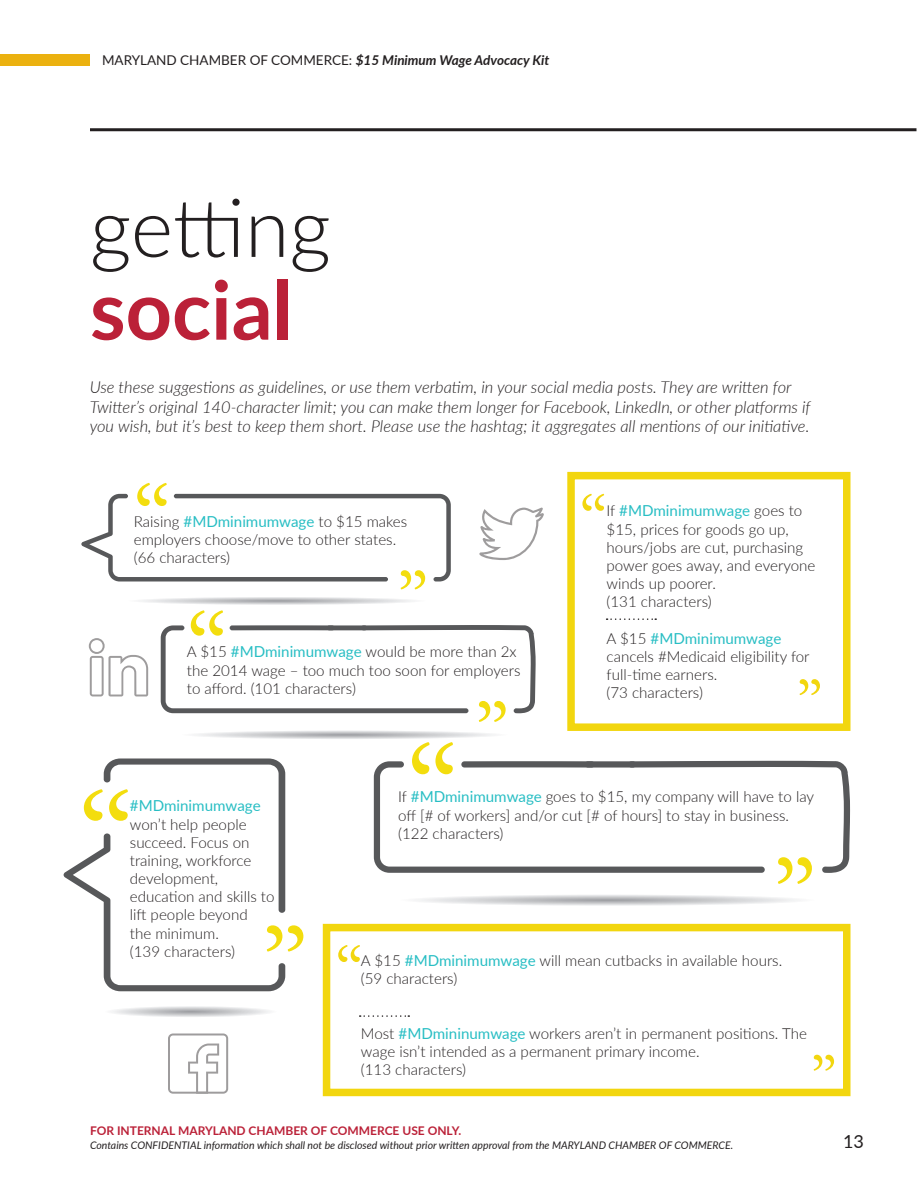
<style>
.page{position:relative;width:918px;height:1188px;background:#fff}
.page>*{position:absolute;margin:0;border:0;box-sizing:border-box;transform-origin:0 0}
.t1{font:138.6px "Adobe Garamond Pro";color:#f3dd0e}
.t2{font:136.05px "Adobe Garamond Pro";color:#f3dd0e;scale:1.1 1}
.t3{font:115.2px "Adobe Garamond Pro";color:#f3dd0e}
.t4{font:113.1px "Adobe Garamond Pro";color:#f3dd0e;scale:1.1 1}
.t5{font:109.05px "Adobe Garamond Pro";color:#f3dd0e}
.t6{font:99.75px "Adobe Garamond Pro";color:#f3dd0e}
.t7{font:90.6px "Adobe Garamond Pro";color:#f3dd0e}
.t8{font:82.95px "Adobe Garamond Pro";color:#f3dd0e}
.t9{font:300 81px "Lato";color:#231f20}
.t10{font:700 81px "Lato";color:#bb2138}
.t11{font:73.5px "Adobe Garamond Pro";color:#f2d60f}
.t12{font:69px "Adobe Garamond Pro";color:#f2d60f}
.t13{font:18px "Lato";color:#231f20}
.t14{font:italic 300 16.5px/19.8px "Lato";color:#231f20}
.t15{font:300 15.15px/18.1px "Lato";color:#231f20}
.t16{font:13.5px "Lato";color:#231f20}
.t17{font:700 12px "Lato";color:#bb2138}
.t18{font:italic 10.5px "Lato";color:#231f20}
.s1{font-weight:700;font-style:italic}
.s2{font-weight:400;color:#28bec4}
</style>
<div class="page">
<hr style="left:90px;top:128px;width:826px;height:3px;background:#231f20">
<div style="left:0;top:54px;width:90px;height:12px;background:#ebb10f"></div>
<svg style="left:140px;top:597px;width:273px;height:8px"></svg>
<svg style="left:81px;top:494px;width:370px;height:88px"></svg>
<svg style="left:195px;top:731px;width:299px;height:8px"></svg>
<svg style="left:161px;top:625px;width:375px;height:88px"></svg>
<div style="left:327px;top:625px;width:40px;height:5px;background:#57585a;border-radius:2px"></div>
<svg style="left:417px;top:895px;width:381px;height:11px"></svg>
<svg style="left:374px;top:761px;width:254px;height:112px"></svg>
<svg style="left:461px;top:761px;width:125px;height:7px"></svg>
<svg style="left:628px;top:761px;width:222px;height:112px"></svg>
<div style="left:585px;top:761px;width:51px;height:7px;background:#57585a;border-radius:3px"></div>
<svg style="left:112px;top:1006px;width:158px;height:11px"></svg>
<svg style="left:64px;top:758px;width:221px;height:233px"></svg>
<div style="left:323px;top:924px;width:527px;height:172px;border:8px solid #f2d60f"></div>
<div style="left:567px;top:472px;width:283px;height:259px;border:8px solid #f2d60f"></div>
<svg style="left:360px;top:1015px;width:49px;height:2px"></svg>
<svg style="left:607px;top:618px;width:49px;height:2px"></svg>
<svg style="left:89px;top:638px;width:59px;height:58px"></svg>
<svg style="left:479px;top:507px;width:65px;height:53px"></svg>
<svg style="left:168px;top:1034px;width:60px;height:60px"></svg>
<p class="t16" style="left:102px;top:50px;width:449px">MARYLAND CHAMBER OF COMMERCE: <span class="s1">$15 Minimum Wage Advocacy Kit</span></p>
<p class="t9" style="left:90px;top:171px;width:242px">getting</p>
<p class="t10" style="left:90px;top:251px;width:204px">social</p>
<p class="t14" style="left:90px;top:376px;width:723px">Use these suggestions as guidelines, or use them verbatim, in your social media posts. They are written for<br>Twitter’s original 140-character limit; you can make them longer for Facebook, LinkedIn, or other platforms if you wish, but it’s best to keep them short. Please use the hashtag; it aggregates all mentions of our initiative.</p>
<p class="t6" style="left:132px;top:462px;width:42px">“</p>
<p class="t15" style="left:134px;top:512px;width:275px">Raising <span class="s2">#MDminimumwage</span> to $15 makes employers choose/move to other states.</p>
<p class="t15" style="left:134px;top:548px;width:98px">(66 characters)</p>
<p class="t5" style="left:185px;top:587px;width:46px">“</p>
<p class="t8" style="left:396px;top:552px;width:35px">”</p>
<p class="t15" style="left:187px;top:642px;width:335px">A $15 <span class="s2">#MDminimumwage</span> would be more than 2x the 2014 wage – too much too soon for employers to afford. (101 characters)</p>
<p class="t1" style="left:404px;top:713px;width:57px">“</p>
<p class="t7" style="left:474px;top:681px;width:38px">”</p>
<p class="t11" style="left:578px;top:478px;width:31px">“</p>
<p class="t15" style="left:607px;top:501px;width:210px">If <span class="s2">#MDminimumwage</span> goes to $15, prices for goods go up, hours/jobs are cut, purchasing power goes away, and everyone winds up poorer.</p>
<p class="t15" style="left:607px;top:592px;width:107px">(131 characters)</p>
<p class="t15" style="left:607px;top:629px;width:205px">A $15 <span class="s2">#MDminimumwage </span>cancels #Medicaid eligibility for full-time earners.</p>
<p class="t15" style="left:607px;top:683px;width:98px">(73 characters)</p>
<p class="t12" style="left:796px;top:664px;width:29px">”</p>
<p class="t2" style="left:76px;top:760px;width:56px">“</p>
<p class="t15" style="left:130px;top:796px;width:132px"><span class="s2">#MDminimumwage </span>won’t help people succeed. Focus on training, workforce development,</p>
<p class="t15" style="left:130px;top:887px;width:146px">education and skills to lift people beyond</p>
<p class="t15" style="left:130px;top:924px;width:91px">the minimum.</p>
<p class="t15" style="left:130px;top:942px;width:107px">(139 characters)</p>
<p class="t4" style="left:260px;top:901px;width:47px">”</p>
<p class="t15" style="left:398px;top:787px;width:417px">If <span class="s2">#MDminimumwage</span> goes to $15, my company will have to lay off [# of workers] and/or cut [# of hours] to stay in business.</p>
<p class="t15" style="left:398px;top:824px;width:107px">(122 characters)</p>
<p class="t3" style="left:772px;top:832px;width:48px">”</p>
<p class="t11" style="left:334px;top:929px;width:31px">“</p>
<p class="t15" style="left:361px;top:951px;width:423px">A $15 <span class="s2">#MDminimumwage</span> will mean cutbacks in available hours.</p>
<p class="t15" style="left:361px;top:969px;width:98px">(59 characters)</p>
<p class="t15" style="left:361px;top:1024px;width:448px">Most <span class="s2">#MDmininumwage</span> workers aren’t in permanent positions. The wage isn’t intended as a permanent primary income.</p>
<p class="t15" style="left:361px;top:1060px;width:107px">(113 characters)</p>
<p class="t12" style="left:810px;top:1040px;width:29px">”</p>
<p class="t17" style="left:90px;top:1121px;width:373px">FOR INTERNAL MARYLAND CHAMBER OF COMMERCE USE ONLY.</p>
<p class="t18" style="left:90px;top:1138px;width:645px">Contains CONFIDENTIAL information which shall not be disclosed without prior written approval from the MARYLAND CHAMBER OF COMMERCE.</p>
<p class="t13" style="left:843px;top:1129px;width:22px">13</p>
</div>
